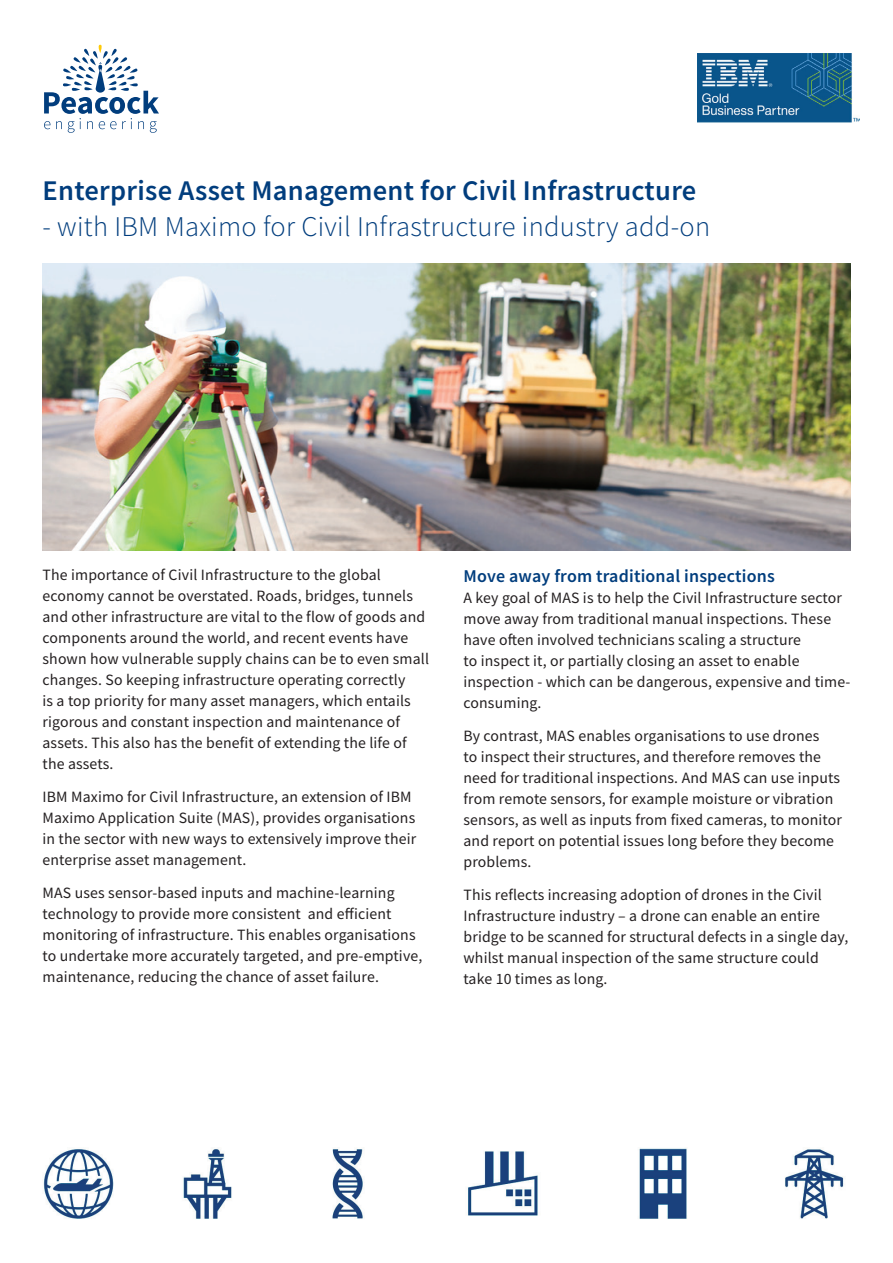
<style>
.page{position:relative;width:893px;height:1263px;background:#fff}
.page>*{position:absolute;margin:0;border:0;box-sizing:border-box;transform-origin:0 0}
.subhead_14pt{font:300 28.5px "Source Sans Pro";letter-spacing:.01em;color:#013d7d}
.subhead_14pt-2{font:600 28.5px "Source Sans Pro";letter-spacing:.01em;color:#013d7d}
.t1{font:600 18px "Source Sans Pro";letter-spacing:.01em;color:#013d7d}
.t2{font:15.75px/21px "Source Sans Pro";letter-spacing:.01em;color:#231f20}
</style>
<div class="page">
<img style="left:43px;top:1148px;width:801px;height:71px">
<svg style="left:44px;top:45px;width:115px;height:88px"></svg>
<img style="left:697px;top:53px;width:162px;height:69px">
<img style="left:43px;top:264px;width:807px;height:287px">
<p class="subhead_14pt-2" style="left:43px;top:172px;width:655px">Enterprise Asset Management for Civil Infrastructure</p>
<p class="subhead_14pt" style="left:43px;top:209px;width:669px">- with IBM Maximo for Civil Infrastructure industry add-on</p>
<p class="t2" style="left:43px;top:564px;width:388px">The importance of Civil Infrastructure to the global economy cannot be overstated. Roads, bridges, tunnels and other infrastructure are vital to the flow of goods and components around the world, and recent events have shown how vulnerable supply chains can be to even small changes. So keeping infrastructure operating correctly<br>is a top priority for many asset managers, which entails rigorous and constant inspection and maintenance of assets. This also has the benefit of extending the life of the assets.</p>
<p class="t2" style="left:43px;top:786px;width:375px">IBM Maximo for Civil Infrastructure, an extension of IBM Maximo Application Suite (MAS), provides organisations in the sector with new ways to extensively improve their enterprise asset management.</p>
<p class="t2" style="left:43px;top:882px;width:381px">MAS uses sensor-based inputs and machine-learning technology to provide more consistent and efficient monitoring of infrastructure. This enables organisations to undertake more accurately targeted, and pre-emptive, maintenance, reducing the chance of asset failure.</p>
<p class="t1" style="left:463px;top:564px;width:313px">Move away from traditional inspections</p>
<p class="t2" style="left:463px;top:587px;width:388px">A key goal of MAS is to help the Civil Infrastructure sector move away from traditional manual inspections. These have often involved technicians scaling a structure<br>to inspect it, or partially closing an asset to enable inspection - which can be dangerous, expensive and time&shy;consuming.</p>
<p class="t2" style="left:463px;top:725px;width:380px">By contrast, MAS enables organisations to use drones<br>to inspect their structures, and therefore removes the need for traditional inspections. And MAS can use inputs from remote sensors, for example moisture or vibration sensors, as well as inputs from fixed cameras, to monitor and report on potential issues long before they become problems.</p>
<p class="t2" style="left:463px;top:884px;width:386px">This reflects increasing adoption of drones in the Civil Infrastructure industry – a drone can enable an entire bridge to be scanned for structural defects in a single day, whilst manual inspection of the same structure could take 10 times as long.</p>
</div>
